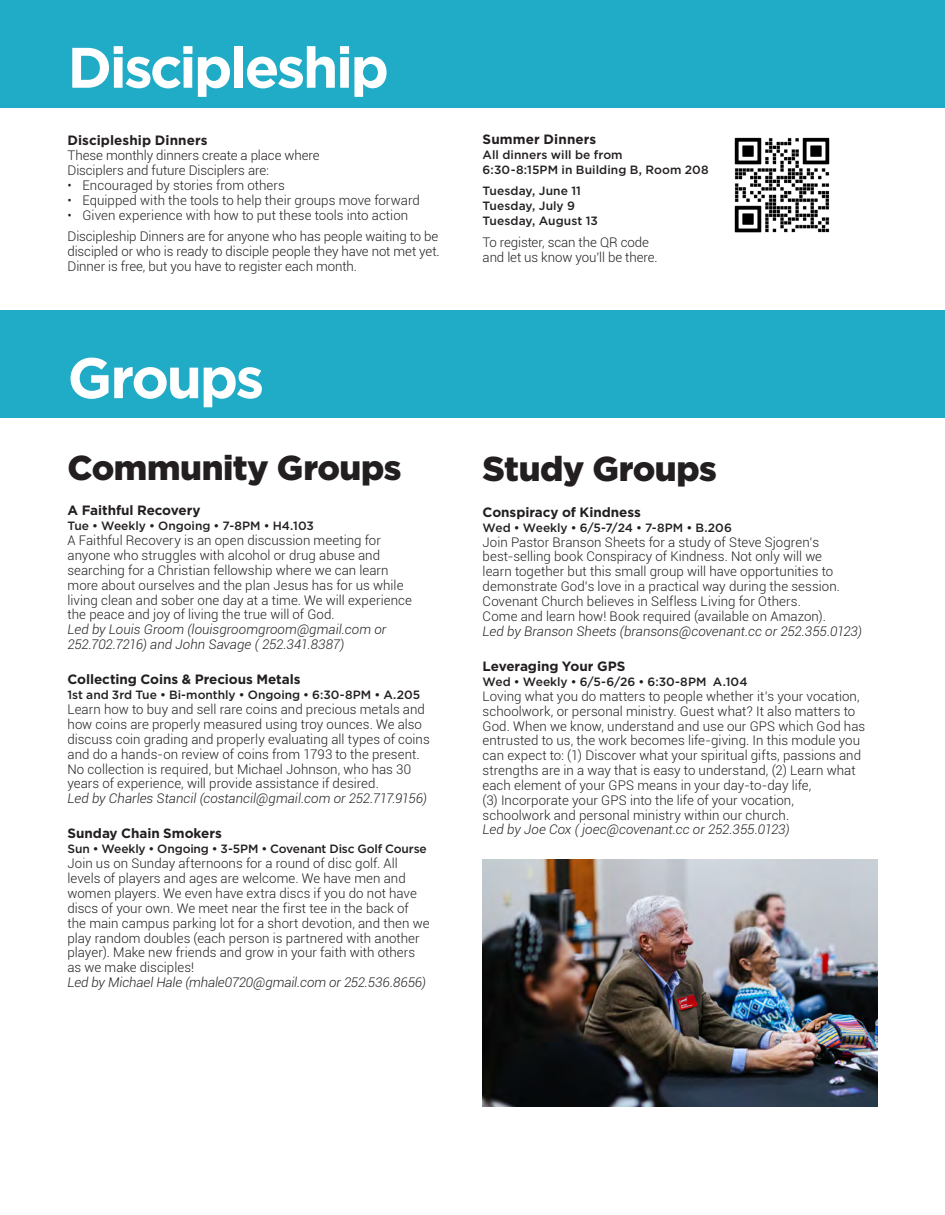
<style>
.page{position:relative;width:945px;height:1215px;background:#fff}
.page>*{position:absolute;margin:0;border:0;box-sizing:border-box;transform-origin:0 0}
.Catalog_Description_Nested{font:700 57px "Gotham";letter-spacing:-.045em;color:#fff}
.Catalog_Description_Nested-2{font:900 34.5px "Gotham";letter-spacing:-.015em;color:#231f20}
.Catalog_Description_Nested-3{font:700 13.5px "Gotham";letter-spacing:-.005em;color:#231f20}
.Catalog_Description_Nested-4{font:300 13.35px/14.9px "Roboto";letter-spacing:.005em;color:#231f20}
.Catalog_Description_Nested-5{font:500 12px/15px "Gotham";color:#231f20}
.s1{font-style:italic}
</style>
<div class="page">
<div style="left:0;top:310px;width:945px;height:108px;background:#20abc7"></div>
<div style="left:0;top:0;width:945px;height:108px;background:#20abc7"></div>
<img style="left:734px;top:137px;width:96px;height:96px">
<img style="left:483px;top:860px;width:395px;height:246px">
<p class="Catalog_Description_Nested" style="left:68px;top:30px;width:323px">Discipleship</p>
<p class="Catalog_Description_Nested-3" style="left:68px;top:131px;width:142px">Discipleship Dinners</p>
<p class="Catalog_Description_Nested-4" style="left:68px;top:147px;width:254px">These monthly dinners create a place where<br>Disciplers and future Disciplers are:</p>
<p class="Catalog_Description_Nested-4" style="left:68px;top:177px;width:219px">• Encouraged by stories from others</p>
<p class="Catalog_Description_Nested-4" style="left:68px;top:192px;width:354px">• Equipped with the tools to help their groups move forward</p>
<p class="Catalog_Description_Nested-4" style="left:68px;top:207px;width:342px">• Given experience with how to put these tools into action</p>
<p class="Catalog_Description_Nested-4" style="left:67px;top:228px;width:374px;text-align:justify">Discipleship Dinners are for anyone who has people waiting to be discipled or who is ready to disciple people they have not met yet.<br>Dinner is free, but you have to register each month.</p>
<p class="Catalog_Description_Nested" style="left:68px;top:340px;width:198px">Groups</p>
<p class="Catalog_Description_Nested-2" style="left:68px;top:444px;width:335px">Community Groups</p>
<p class="Catalog_Description_Nested-3" style="left:68px;top:502px;width:135px">A Faithful Recovery</p>
<p class="Catalog_Description_Nested-5" style="left:68px;top:518px;width:248px">Tue • Weekly • Ongoing • 7-8PM • H4.103</p>
<p class="Catalog_Description_Nested-4" style="left:68px;top:532px;width:346px">A Faithful Recovery is an open discussion meeting for anyone who struggles with alcohol or drug abuse and searching for a Christian fellowship where we can learn more about ourselves and the plan Jesus has for us while living clean and sober one day at a time. We will experience the peace and joy of living the true will of God.<br><span class="s1">Led by Louis Groom (louisgroomgroom@gmail.com or 252.702.7216) and John Savage ( 252.341.8387)</span></p>
<p class="Catalog_Description_Nested-3" style="left:68px;top:671px;width:235px">Collecting Coins &amp; Precious Metals</p>
<p class="Catalog_Description_Nested-5" style="left:68px;top:687px;width:354px">1st and 3rd Tue • Bi-monthly • Ongoing • 6:30-8PM • A.205</p>
<p class="Catalog_Description_Nested-4" style="left:68px;top:702px;width:364px">Learn how to buy and sell rare coins and precious metals and how coins are properly measured using troy ounces. We also discuss coin grading and properly evaluating all types of coins and do a hands-on review of coins from 1793 to the present.<br>No collection is required, but Michael Johnson, who has 30 years of experience, will provide assistance if desired.<br><span class="s1">Led by Charles Stancil (costancil@gmail.com or 252.717.9156)</span></p>
<p class="Catalog_Description_Nested-3" style="left:68px;top:825px;width:156px">Sunday Chain Smokers</p>
<p class="Catalog_Description_Nested-5" style="left:68px;top:842px;width:361px">Sun • Weekly • Ongoing • 3-5PM • Covenant Disc Golf Course</p>
<p class="Catalog_Description_Nested-4" style="left:68px;top:856px;width:364px">Join us on Sunday afternoons for a round of disc golf. All levels of players and ages are welcome. We have men and women players. We even have extra discs if you do not have discs of your own. We meet near the first tee in the back of the main campus parking lot for a short devotion, and then we play random doubles (each person is partnered with another player). Make new friends and grow in your faith with others as we make disciples!<br><span class="s1">Led by Michael Hale (mhale0720@gmail.com or 252.536.8656)</span></p>
<p class="Catalog_Description_Nested-3" style="left:483px;top:131px;width:115px">Summer Dinners</p>
<p class="Catalog_Description_Nested-5" style="left:483px;top:148px;width:228px">All dinners will be from<br>6:30-8:15PM in Building B, Room 208</p>
<p class="Catalog_Description_Nested-5" style="left:483px;top:184px;width:100px">Tuesday, June 11</p>
<p class="Catalog_Description_Nested-5" style="left:483px;top:199px;width:94px">Tuesday, July 9</p>
<p class="Catalog_Description_Nested-5" style="left:483px;top:214px;width:117px">Tuesday, August 13</p>
<p class="Catalog_Description_Nested-4" style="left:483px;top:234px;width:177px">To register, scan the QR code and let us know you’ll be there.</p>
<p class="Catalog_Description_Nested-2" style="left:483px;top:446px;width:236px">Study Groups</p>
<p class="Catalog_Description_Nested-3" style="left:483px;top:503px;width:160px">Conspiracy of Kindness</p>
<p class="Catalog_Description_Nested-5" style="left:483px;top:520px;width:251px">Wed • Weekly • 6/5-7/24 • 7-8PM • B.206</p>
<p class="Catalog_Description_Nested-4" style="left:483px;top:534px;width:381px">Join Pastor Branson Sheets for a study of Steve Sjogren’s best-selling book Conspiracy of Kindness. Not only will we<br>learn together but this small group will have opportunities to demonstrate God’s love in a practical way during the session.<br>Covenant Church believes in Selfless Living for Others.<br>Come and learn how! Book required (available on Amazon).<br><span class="s1">Led by Branson Sheets (bransons@covenant.cc or 252.355.0123)</span></p>
<p class="Catalog_Description_Nested-3" style="left:483px;top:657px;width:144px">Leveraging Your GPS</p>
<p class="Catalog_Description_Nested-5" style="left:483px;top:674px;width:266px">Wed • Weekly • 6/5-6/26 • 6:30-8PM A.104</p>
<p class="Catalog_Description_Nested-4" style="left:483px;top:688px;width:384px">Loving what you do matters to people whether it’s your vocation, schoolwork, or personal ministry. Guest what? It also matters to God. When we know, understand and use our GPS which God has entrusted to us, the work becomes life-giving. In this module you can expect to: (1) Discover what your spiritual gifts, passions and strengths are in a way that is easy to understand, (2) Learn what each element of your GPS means in your day-to-day life,<br>(3) Incorporate your GPS into the life of your vocation, schoolwork and personal ministry within our church.<br><span class="s1">Led by Joe Cox ( joec@covenant.cc or 252.355.0123)</span></p>
</div>
